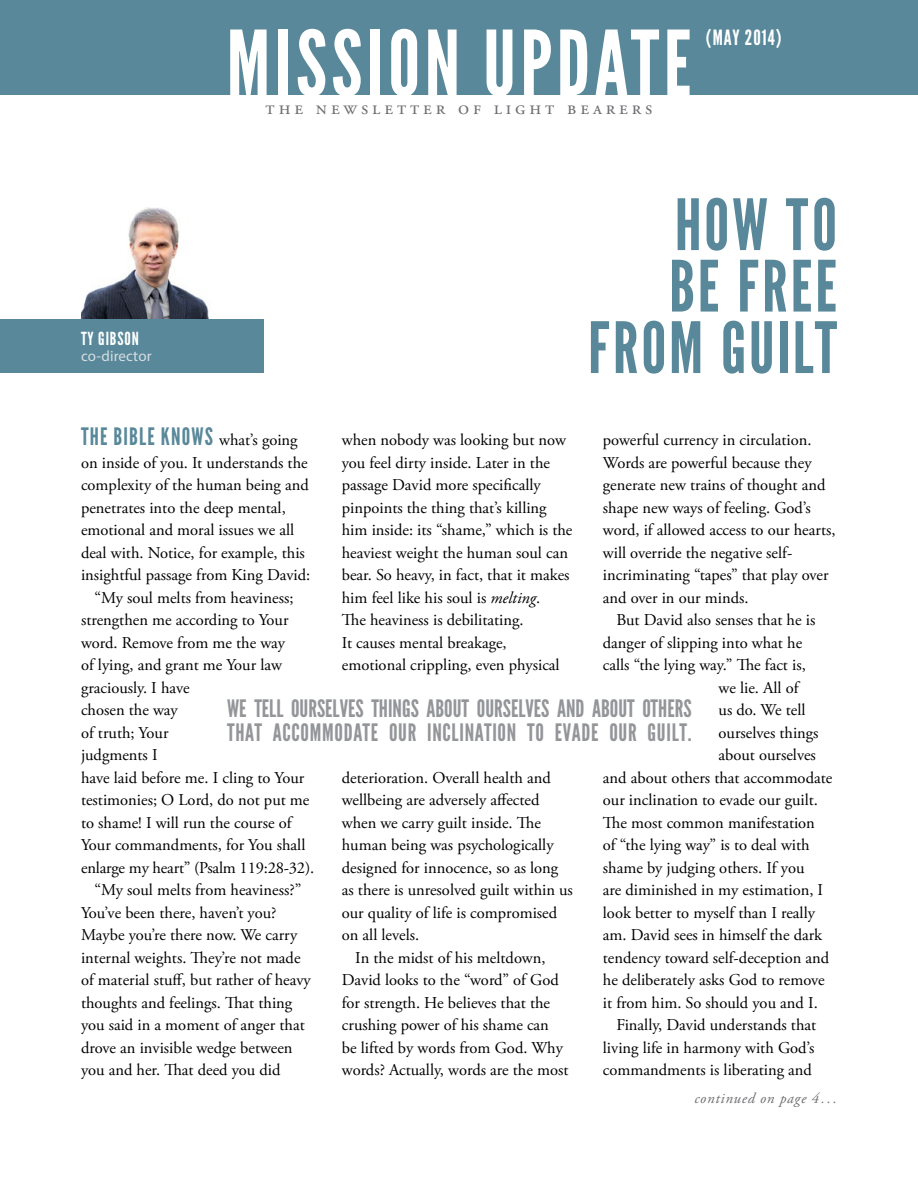
<style>
.page{position:relative;width:918px;height:1188px;background:#fff}
.page>*{position:absolute;margin:0;border:0;box-sizing:border-box;transform-origin:0 0}
.t1{font:90px "League Gothic";letter-spacing:.05em;color:#fff}
.t2{font:70.5px/61.5px "League Gothic";letter-spacing:.04em;color:#588899;text-align:right}
.t3{font:24px/24px "League Gothic";color:#939598}
.t4{font:24px "League Gothic";letter-spacing:.05em;color:#588899}
.t5{font:21px "League Gothic";letter-spacing:.05em;color:#fff}
.t6{font:19.5px "Adobe Garamond Pro";letter-spacing:.2em;color:#6d6e71}
.t7{font:18px "League Gothic";letter-spacing:.05em;color:#fff}
.t8{font:16.5px/22.5px "Adobe Garamond Pro";color:#000}
.t9{font:italic 15px "Adobe Garamond Pro";letter-spacing:.05em;color:#6d6e71}
.t10{font:15px "Myriad Pro";letter-spacing:.01em;color:#d6dde2}
.s1{font-family:"Adobe Garamond Pro";font-size:16.5px;color:#000}
.s2{font-style:italic}
</style>
<div class="page">
<img style="left:81px;top:207px;width:128px;height:112px">
<div style="left:0;top:0;width:918px;height:94px;background:#588899"></div>
<div style="left:0;top:319px;width:264px;height:54px;background:#588899"></div>
<p class="t7" style="left:81px;top:328px;width:59px">TY GIBSON</p>
<p class="t10" style="left:81px;top:346px;width:72px">co-director</p>
<h1 class="t1" style="left:227px;top:10px;width:466px">MISSION UPDATE</h1>
<p class="t6" style="left:266px;top:96px;width:388px">the newsletter of light bearers</p>
<p class="t5" style="left:706px;top:25px;width:77px">(MAY 2014)</p>
<h2 class="t2" style="left:588px;top:195px;width:250px">HOW TO<br>BE FREE<br>FROM GUILT</h2>
<h3 class="t4" style="left:81px;top:422px;width:218px">THE BIBLE KNOWS <span class="s1">what’s going</span></h3>
<p class="t8" style="left:81px;top:452px;width:228px">on inside of you. It understands the</p>
<p class="t8" style="left:81px;top:474px;width:229px">complexity of the human being and</p>
<p class="t8" style="left:81px;top:497px;width:206px">penetrates into the deep mental,</p>
<p class="t8" style="left:81px;top:519px;width:215px">emotional and moral issues we all</p>
<p class="t8" style="left:81px;top:542px;width:225px">deal with. Notice, for example, this</p>
<p class="t8" style="left:81px;top:564px;width:231px">insightful passage from King David:</p>
<p class="t8" style="left:95px;top:587px;width:201px">“My soul melts from heaviness;</p>
<p class="t8" style="left:81px;top:609px;width:209px">strengthen me according to Your</p>
<p class="t8" style="left:81px;top:632px;width:206px">word. Remove from me the way</p>
<p class="t8" style="left:81px;top:654px;width:203px">of lying, and grant me Your law</p>
<p class="t8" style="left:81px;top:677px;width:110px">graciously. I have</p>
<p class="t8" style="left:81px;top:699px;width:98px">chosen the way</p>
<p class="t8" style="left:81px;top:722px;width:89px">of truth; Your</p>
<p class="t8" style="left:81px;top:744px;width:78px">judgments I</p>
<p class="t8" style="left:81px;top:767px;width:225px">have laid before me. I cling to Your</p>
<p class="t8" style="left:81px;top:789px;width:230px">testimonies; O Lord, do not put me</p>
<p class="t8" style="left:81px;top:812px;width:214px">to shame! I will run the course of</p>
<p class="t8" style="left:81px;top:834px;width:226px">Your commandments, for You shall</p>
<p class="t8" style="left:81px;top:857px;width:235px">enlarge my heart” (Psalm 119:28-32).</p>
<p class="t8" style="left:95px;top:879px;width:208px">“My soul melts from heaviness?”</p>
<p class="t8" style="left:81px;top:902px;width:197px">You’ve been there, haven’t you?</p>
<p class="t8" style="left:81px;top:924px;width:218px">Maybe you’re there now. We carry</p>
<p class="t8" style="left:81px;top:947px;width:221px">internal weights. They’re not made</p>
<p class="t8" style="left:81px;top:969px;width:231px">of material stuff, but rather of heavy</p>
<p class="t8" style="left:81px;top:992px;width:213px">thoughts and feelings. That thing</p>
<p class="t8" style="left:81px;top:1014px;width:225px">you said in a moment of anger that</p>
<p class="t8" style="left:81px;top:1037px;width:213px">drove an invisible wedge between</p>
<p class="t8" style="left:81px;top:1059px;width:201px">you and her. That deed you did</p>
<p class="t8" style="left:342px;top:429px;width:232px">when nobody was looking but now you feel dirty inside. Later in the passage David more specifically pinpoints the thing that’s killing him inside: its “shame,” which is the heaviest weight the human soul can bear. So heavy, in fact, that it makes him feel like his soul is <span class="s2">melting</span>.<br>The heaviness is debilitating.<br>It causes mental breakage, emotional crippling, even physical</p>
<p class="t8" style="left:603px;top:429px;width:234px">powerful currency in circulation.<br>Words are powerful because they generate new trains of thought and shape new ways of feeling. God’s word, if allowed access to our hearts, will override the negative self&shy;incriminating “tapes” that play over and over in our minds.</p>
<p class="t8" style="left:616px;top:609px;width:200px">But David also senses that he is</p>
<p class="t8" style="left:603px;top:632px;width:201px">danger of slipping into what he</p>
<p class="t8" style="left:603px;top:654px;width:204px">calls “the lying way.” The fact is,</p>
<p class="t8" style="left:719px;top:677px;width:83px">we lie. All of</p>
<p class="t8" style="left:719px;top:699px;width:89px">us do. We tell</p>
<p class="t8" style="left:719px;top:722px;width:102px">ourselves things</p>
<p class="t8" style="left:719px;top:744px;width:99px">about ourselves</p>
<p class="t8" style="left:603px;top:767px;width:231px">and about others that accommodate</p>
<p class="t8" style="left:603px;top:789px;width:217px">our inclination to evade our guilt.</p>
<p class="t8" style="left:603px;top:812px;width:214px">The most common manifestation</p>
<p class="t8" style="left:603px;top:834px;width:208px">of “the lying way” is to deal with</p>
<p class="t8" style="left:603px;top:857px;width:203px">shame by judging others. If you</p>
<p class="t8" style="left:603px;top:879px;width:222px">are diminished in my estimation, I</p>
<p class="t8" style="left:603px;top:902px;width:214px">look better to myself than I really</p>
<p class="t8" style="left:603px;top:924px;width:221px">am. David sees in himself the dark</p>
<p class="t8" style="left:603px;top:947px;width:228px">tendency toward self-deception and</p>
<p class="t8" style="left:603px;top:969px;width:223px">he deliberately asks God to remove</p>
<p class="t8" style="left:603px;top:992px;width:216px">it from him. So should you and I.</p>
<p class="t8" style="left:616px;top:1014px;width:201px">Finally, David understands that</p>
<p class="t8" style="left:603px;top:1037px;width:213px">living life in harmony with God’s</p>
<p class="t8" style="left:603px;top:1059px;width:211px">commandments is liberating and</p>
<h3 class="t3" style="left:227px;top:697px;width:466px">WE TELL OURSELVES THINGS ABOUT OURSELVES AND ABOUT OTHERS<br>THAT ACCOMMODATE OUR INCLINATION TO EVADE OUR GUILT.</h3>
<p class="t8" style="left:342px;top:767px;width:210px">deterioration. Overall health and</p>
<p class="t8" style="left:342px;top:789px;width:199px">wellbeing are adversely affected</p>
<p class="t8" style="left:342px;top:812px;width:201px">when we carry guilt inside. The</p>
<p class="t8" style="left:342px;top:834px;width:213px">human being was psychologically</p>
<p class="t8" style="left:342px;top:857px;width:218px">designed for innocence, so as long</p>
<p class="t8" style="left:342px;top:879px;width:233px">as there is unresolved guilt within us</p>
<p class="t8" style="left:342px;top:902px;width:217px">our quality of life is compromised</p>
<p class="t8" style="left:342px;top:924px;width:79px">on all levels.</p>
<p class="t8" style="left:355px;top:947px;width:192px">In the midst of his meltdown,</p>
<p class="t8" style="left:342px;top:969px;width:219px">David looks to the “word” of God</p>
<p class="t8" style="left:342px;top:992px;width:210px">for strength. He believes that the</p>
<p class="t8" style="left:342px;top:1014px;width:209px">crushing power of his shame can</p>
<p class="t8" style="left:342px;top:1037px;width:223px">be lifted by words from God. Why</p>
<p class="t8" style="left:342px;top:1059px;width:228px">words? Actually, words are the most</p>
<p class="t9" style="left:694px;top:1089px;width:144px">continued on page 4...</p>
</div>
